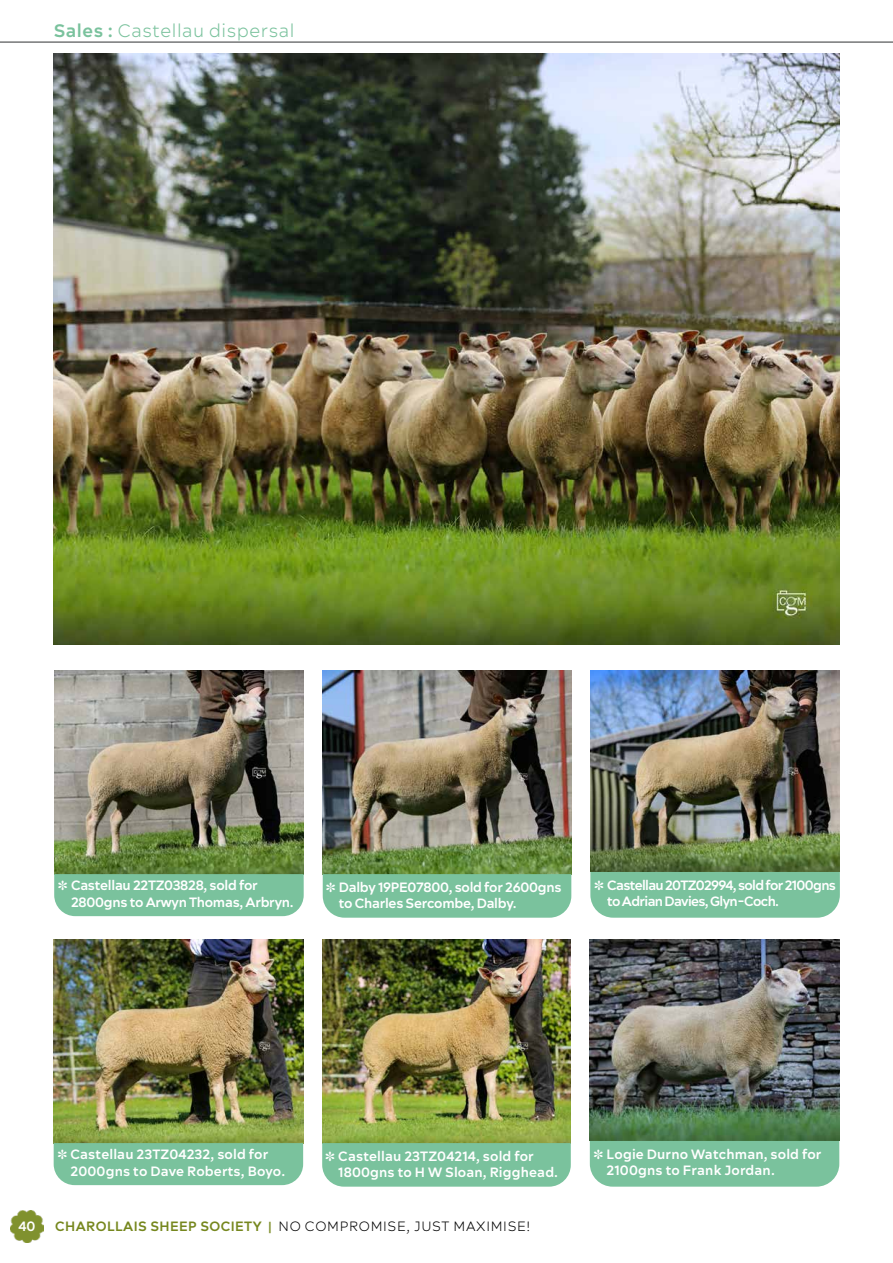
<style>
.page{position:relative;width:893px;height:1263px;background:#fff}
.page>*{position:absolute;margin:0;border:0;box-sizing:border-box;transform-origin:0 0}
.t1{font:300 18px "Acherus Feral";letter-spacing:.03em;color:#7ac29d}
.t2{font:700 13.5px/16.2px "Acherus Feral";letter-spacing:.01em;color:#fff}
.t3{font:700 13.5px/16.2px "Acherus Feral";letter-spacing:-.02em;color:#fff}
.t4{font:700 13.5px/16.2px "Acherus Feral";letter-spacing:-.05em;color:#fff}
.t5{font:300 13.5px "Acherus Feral";letter-spacing:.05em;color:#000}
.s1{font-weight:700}
.s2{font-weight:700;color:#76871e}
.s3{font-weight:700;color:#7f8f2d}
</style>
<div class="page">
<hr style="left:0;top:42px;width:893px;height:1px;background:#2f3233">
<img style="left:11px;top:1210px;width:32px;height:32px">
<img style="left:322px;top:940px;width:249px;height:203px">
<img style="left:323px;top:671px;width:248px;height:203px">
<div style="left:322px;top:1143px;width:249px;height:44px;background:#7ac29d"></div>
<div style="left:323px;top:874px;width:248px;height:44px;background:#7ac29d"></div>
<img style="left:54px;top:940px;width:249px;height:203px">
<img style="left:54px;top:671px;width:250px;height:203px">
<div style="left:54px;top:1143px;width:249px;height:42px;background:#7ac29d"></div>
<div style="left:54px;top:874px;width:250px;height:42px;background:#7ac29d"></div>
<img style="left:590px;top:940px;width:249px;height:201px">
<img style="left:590px;top:671px;width:250px;height:201px">
<div style="left:590px;top:1141px;width:249px;height:46px;background:#7ac29d"></div>
<div style="left:590px;top:872px;width:250px;height:46px;background:#7ac29d"></div>
<img style="left:54px;top:53px;width:786px;height:591px">
<h1 class="t1" style="left:54px;top:19px;width:242px"><span class="s1">Sales :</span> Castellau dispersal</h1>
<p class="t3" style="left:71px;top:877px;width:224px;text-indent:-13px">✽ Castellau 22TZ03828, sold for<br>2800gns to Arwyn Thomas, Arbryn.</p>
<p class="t3" style="left:339px;top:878px;width:224px;text-indent:-13px">✽ Dalby 19PE07800, sold for 2600gns to Charles Sercombe, Dalby.</p>
<p class="t4" style="left:607px;top:877px;width:230px;text-indent:-13px">✽ Castellau 20TZ02994, sold for 2100gns to Adrian Davies, Glyn-Coch.</p>
<p class="t2" style="left:70px;top:1146px;width:216px;text-indent:-13px">✽ Castellau 23TZ04232, sold for<br>2000gns to Dave Roberts, Boyo.</p>
<p class="t2" style="left:338px;top:1147px;width:221px;text-indent:-13px">✽ Castellau 23TZ04214, sold for<br>1800gns to H W Sloan, Rigghead.</p>
<p class="t3" style="left:19px;top:1217px;width:18px">40</p>
<p class="t5" style="left:55px;top:1217px;width:477px"><span class="s2">CHAROLLAIS SHEEP SOCIETY</span> <span class="s3">|</span> NO COMPROMISE, JUST MAXIMISE!</p>
<p class="t2" style="left:607px;top:1146px;width:216px;text-indent:-13px">✽ Logie Durno Watchman, sold for<br>2100gns to Frank Jordan.</p>
</div>
